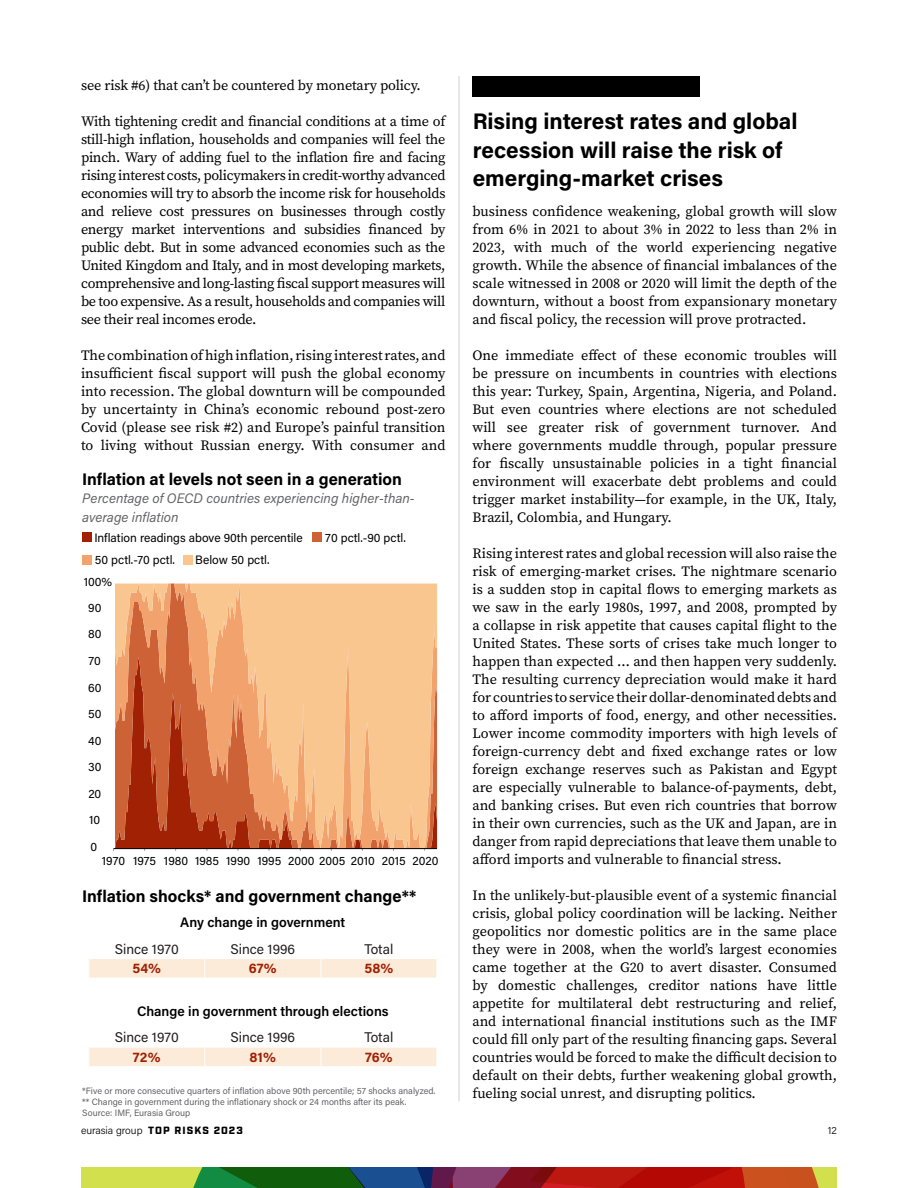
<style>
.page{position:relative;width:918px;height:1188px;background:#fff}
.page>*{position:absolute;margin:0;border:0;box-sizing:border-box;transform-origin:0 0}
.t1{font:700 22.5px/28.5px "Acumin Pro";color:#000}
.t2{font:700 16.8px "Acumin Pro";color:#000}
.t3{font:14.25px/18px "Source Serif Pro";color:#000;text-align:justify}
.t4{font:14.1px "Acumin Pro";color:#231f20}
.t5{font:700 14.1px "Acumin Pro";letter-spacing:.01em;color:#a02104}
.t6{font:italic 13.8px/18.3px "Acumin Pro";color:#646567}
.t7{font:600 13.8px "Acumin Pro";color:#000}
.t8{font:12.15px "Acumin Pro";color:#000}
.t9{font:300 10.5px "Acumin Pro";color:#000}
.t10{font:9.15px/10.9px "Acumin Pro";color:#626366}
.s1{font-family:"Industry";font-weight:900}
</style>
<div class="page">
<svg style="left:81px;top:1167px;width:756px;height:21px;background:#835731"></svg>
<hr style="left:459px;top:76px;width:1px;height:1025px;background:#cfd0d2">
<div style="left:83px;top:533px;width:9px;height:9px;background:#a02104"></div>
<div style="left:313px;top:533px;width:9px;height:9px;background:#cc6235"></div>
<div style="left:83px;top:556px;width:9px;height:9px;background:#f1a26d"></div>
<div style="left:184px;top:556px;width:9px;height:9px;background:#f9c68f"></div>
<div style="left:321px;top:958px;width:116px;height:20px;background:#fcebd9"></div>
<div style="left:205px;top:958px;width:116px;height:20px;background:#fcebd9"></div>
<div style="left:89px;top:958px;width:116px;height:20px;background:#fcebd9"></div>
<hr style="left:89px;top:958px;width:116px;height:1px;background:#fff">
<hr style="left:205px;top:958px;width:116px;height:1px;background:#fff">
<svg style="left:204px;top:959px;width:1px;height:19px"></svg>
<hr style="left:321px;top:958px;width:116px;height:1px;background:#fff">
<svg style="left:320px;top:959px;width:1px;height:19px"></svg>
<svg style="left:436px;top:959px;width:1px;height:19px"></svg>
<div style="left:321px;top:1047px;width:116px;height:20px;background:#fcebd9"></div>
<div style="left:205px;top:1047px;width:116px;height:20px;background:#fcebd9"></div>
<div style="left:89px;top:1047px;width:116px;height:20px;background:#fcebd9"></div>
<hr style="left:89px;top:1046px;width:116px;height:2px;background:#fff">
<hr style="left:205px;top:1046px;width:116px;height:2px;background:#fff">
<svg style="left:204px;top:1047px;width:1px;height:19px"></svg>
<hr style="left:321px;top:1046px;width:116px;height:2px;background:#fff">
<svg style="left:320px;top:1047px;width:1px;height:19px"></svg>
<svg style="left:436px;top:1048px;width:1px;height:18px"></svg>
<hr style="left:89px;top:1066px;width:116px;height:1px;background:#fff">
<hr style="left:205px;top:1066px;width:116px;height:1px;background:#fff">
<hr style="left:321px;top:1066px;width:116px;height:1px;background:#fff">
<svg style="left:115px;top:584px;width:322px;height:264px;background:#e69c6b"></svg>
<hr style="left:114px;top:848px;width:323px;height:1px;background:#000">
<div style="left:473px;top:76px;width:227px;height:20px;background:#000"></div>
<p class="t3" style="left:81px;top:76px;width:341px">see risk #6) that can’t be countered by monetary policy.</p>
<p class="t3" style="left:81px;top:112px;width:366px">With tightening credit and financial conditions at a time of still-high inflation, households and companies will feel the pinch. Wary of adding fuel to the inflation fire and facing rising interest costs, policymakers in credit-worthy advanced economies will try to absorb the income risk for households and relieve cost pressures on businesses through costly energy market interventions and subsidies financed by public debt. But in some advanced economies such as the United Kingdom and Italy, and in most developing markets, comprehensive and long-lasting fiscal support measures will be too expensive. As a result, households and companies will see their real incomes erode.</p>
<p class="t3" style="left:81px;top:346px;width:366px">The combination of high inflation, rising interest rates, and insufficient fiscal support will push the global economy into recession. The global downturn will be compounded by uncertainty in China’s economic rebound post-zero Covid (please see risk #2) and Europe’s painful transition to living without Russian energy. With consumer and</p>
<p class="t2" style="left:82px;top:467px;width:321px">Inflation at levels not seen in a generation</p>
<p class="t6" style="left:82px;top:489px;width:334px">Percentage of OECD countries experiencing higher-than&shy;average inflation</p>
<p class="t8" style="left:94px;top:529px;width:210px">Inflation readings above 90th percentile</p>
<p class="t8" style="left:325px;top:529px;width:82px">70 pctl.-90 pctl.</p>
<p class="t8" style="left:95px;top:552px;width:82px">50 pctl.-70 pctl.</p>
<p class="t8" style="left:195px;top:552px;width:76px">Below 50 pctl.</p>
<p class="t8" style="left:84px;top:573px;width:30px">100%</p>
<p class="t8" style="left:88px;top:600px;width:15px">90</p>
<p class="t8" style="left:88px;top:626px;width:15px">80</p>
<p class="t8" style="left:89px;top:652px;width:14px">70</p>
<p class="t8" style="left:88px;top:679px;width:15px">60</p>
<p class="t8" style="left:88px;top:706px;width:15px">50</p>
<p class="t8" style="left:88px;top:732px;width:15px">40</p>
<p class="t8" style="left:88px;top:759px;width:15px">30</p>
<p class="t8" style="left:88px;top:785px;width:15px">20</p>
<p class="t8" style="left:89px;top:812px;width:13px">10</p>
<p class="t8" style="left:91px;top:838px;width:8px">0</p>
<p class="t8" style="left:102px;top:852px;width:338px">1970 1975 1980 1985 1990 1995 2000 2005 2010 2015 2020</p>
<p class="t2" style="left:82px;top:885px;width:335px">Inflation shocks* and government change**</p>
<p class="t7" style="left:180px;top:913px;width:167px">Any change in government</p>
<p class="t4" style="left:115px;top:939px;width:66px">Since 1970</p>
<p class="t4" style="left:230px;top:939px;width:66px">Since 1996</p>
<p class="t4" style="left:364px;top:939px;width:30px">Total</p>
<p class="t5" style="left:133px;top:959px;width:30px">54%</p>
<p class="t5" style="left:249px;top:959px;width:29px">67%</p>
<p class="t5" style="left:364px;top:959px;width:30px">58%</p>
<p class="t7" style="left:137px;top:1001px;width:253px">Change in government through elections</p>
<p class="t4" style="left:115px;top:1028px;width:66px">Since 1970</p>
<p class="t4" style="left:230px;top:1028px;width:66px">Since 1996</p>
<p class="t4" style="left:364px;top:1028px;width:30px">Total</p>
<p class="t5" style="left:133px;top:1047px;width:29px">72%</p>
<p class="t5" style="left:250px;top:1047px;width:28px">81%</p>
<p class="t5" style="left:365px;top:1047px;width:29px">76%</p>
<p class="t10" style="left:82px;top:1085px;width:355px">*Five or more consecutive quarters of inflation above 90th percentile; 57 shocks analyzed. ** Change in government during the inflationary shock or 24 months after its peak.<br>Source: IMF, Eurasia Group</p>
<h1 class="t1" style="left:473px;top:106px;width:326px">Rising interest rates and global recession will raise the risk of emerging-market crises</h1>
<p class="t3" style="left:473px;top:202px;width:366px">business confidence weakening, global growth will slow from 6% in 2021 to about 3% in 2022 to less than 2% in 2023, with much of the world experiencing negative growth. While the absence of financial imbalances of the scale witnessed in 2008 or 2020 will limit the depth of the downturn, without a boost from expansionary monetary and fiscal policy, the recession will prove protracted.</p>
<p class="t3" style="left:473px;top:346px;width:366px">One immediate effect of these economic troubles will be pressure on incumbents in countries with elections this year: Turkey, Spain, Argentina, Nigeria, and Poland.<br>But even countries where elections are not scheduled will see greater risk of government turnover. And where governments muddle through, popular pressure for fiscally unsustainable policies in a tight financial environment will exacerbate debt problems and could trigger market instability—for example, in the UK, Italy, Brazil, Colombia, and Hungary.</p>
<p class="t3" style="left:473px;top:544px;width:366px">Rising interest rates and global recession will also raise the risk of emerging-market crises. The nightmare scenario is a sudden stop in capital flows to emerging markets as we saw in the early 1980s, 1997, and 2008, prompted by a collapse in risk appetite that causes capital flight to the United States. These sorts of crises take much longer to happen than expected … and then happen very suddenly.<br>The resulting currency depreciation would make it hard for countries to service their dollar-denominated debts and to afford imports of food, energy, and other necessities.<br>Lower income commodity importers with high levels of foreign-currency debt and fixed exchange rates or low foreign exchange reserves such as Pakistan and Egypt are especially vulnerable to balance-of-payments, debt, and banking crises. But even rich countries that borrow in their own currencies, such as the UK and Japan, are in danger from rapid depreciations that leave them unable to afford imports and vulnerable to financial stress.</p>
<p class="t3" style="left:473px;top:886px;width:366px">In the unlikely-but-plausible event of a systemic financial crisis, global policy coordination will be lacking. Neither geopolitics nor domestic politics are in the same place they were in 2008, when the world’s largest economies came together at the G20 to avert disaster. Consumed by domestic challenges, creditor nations have little appetite for multilateral debt restructuring and relief, and international financial institutions such as the IMF could fill only part of the resulting financing gaps. Several countries would be forced to make the difficult decision to default on their debts, further weakening global growth, fueling social unrest, and disrupting politics.</p>
<p class="t9" style="left:81px;top:1123px;width:163px">eurasia group <span class="s1">TOP RISKS 2023</span></p>
<p class="t9" style="left:828px;top:1123px;width:11px">12</p>
</div>
